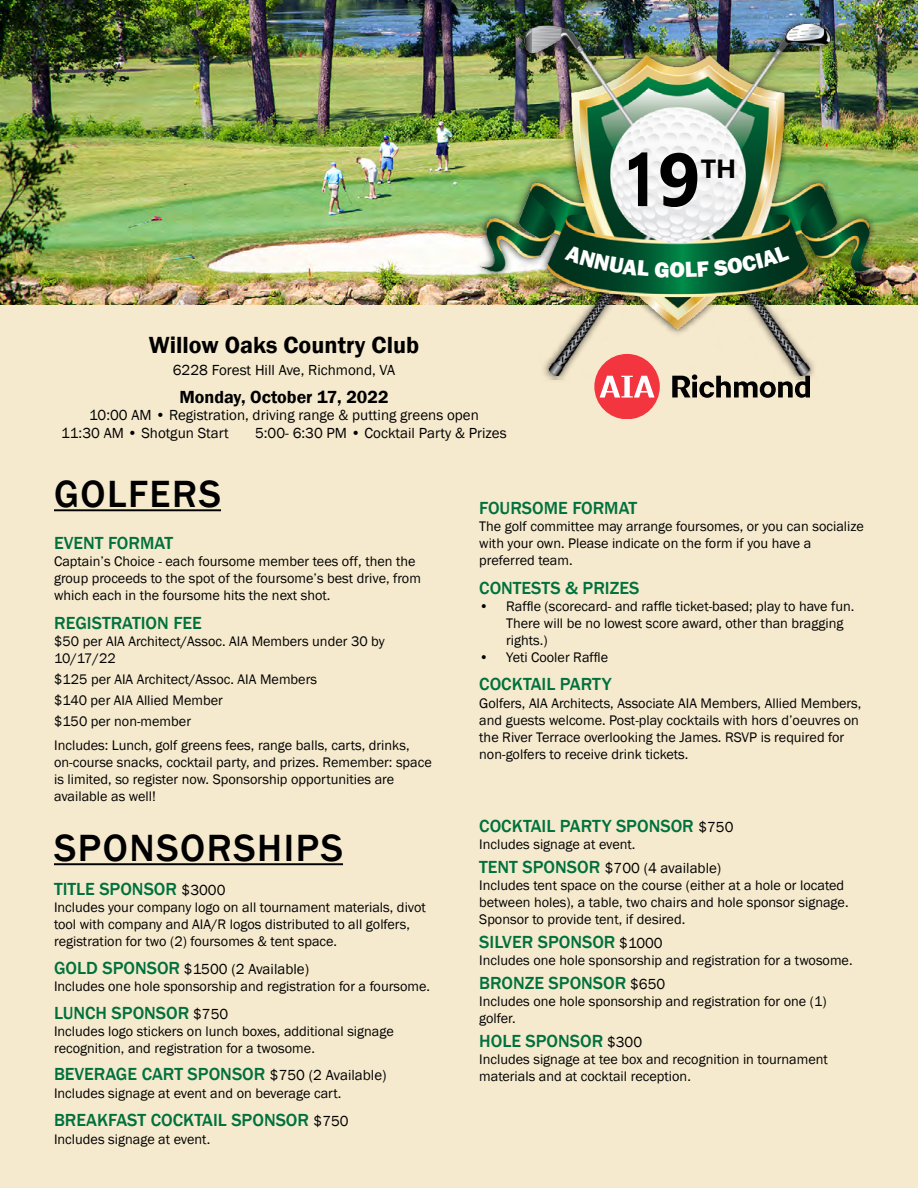
<style>
.page{position:relative;width:918px;height:1188px;background:#fff}
.page>*{position:absolute;margin:0;border:0;box-sizing:border-box;transform-origin:0 0}
.t1{font:700 75px "Ebrima";color:#000;scale:.81 1}
.t2{font:500 39px "Franklin Gothic";letter-spacing:.04em;color:#000}
.t3{font:700 26.25px "Ebrima";color:#000}
.t4{font:600 24px "Franklin Gothic";color:#000}
.t5{font:800 22.5px "Franklin Gothic";color:#fff}
.t6{font:500 18px "Franklin Gothic";color:#00713d}
.t7{font:600 18px "Franklin Gothic";color:#000}
.t8{font:15px/18px "Franklin Gothic";color:#000}
.t9{font:14.25px/17.1px "Franklin Gothic";color:#000}
.s1{font-weight:400;font-size:15px;color:#000}
.s2{font-weight:500;font-size:18px;color:#00713d}
</style>
<div class="page">
<div style="left:1px;top:305px;width:917px;height:883px;background:#f6eace"></div>
<img style="left:0;top:0;width:918px;height:305px">
<svg style="left:594px;top:384px;width:66px;height:34px"></svg>
<svg style="left:672px;top:384px;width:138px;height:14px"></svg>
<div style="left:473px;top:15px;width:407px;height:369px;background:#000;opacity:.75"></div>
<img style="left:478px;top:24px;width:400px;height:351px">
<hr style="left:54px;top:509px;width:167px;height:2px;background:#000">
<hr style="left:54px;top:863px;width:289px;height:2px;background:#000">
<svg style="left:565px;top:245px;width:84px;height:31px;background:#004024"></svg>
<svg style="left:655px;top:262px;width:14px;height:15px"></svg>
<svg style="left:686px;top:245px;width:104px;height:32px;background:#004c2b"></svg>
<h1 class="t1" style="left:623px;top:120px;width:98px">19</h1>
<h3 class="t3" style="left:701px;top:148px;width:37px">TH</h3>
<h3 class="t4" style="left:149px;top:330px;width:272px">Willow Oaks Country Club</h3>
<p class="t8" style="left:173px;top:361px;width:224px">6228 Forest Hill Ave, Richmond, VA</p>
<p class="t7" style="left:179px;top:386px;width:211px">Monday, October 17, 2022</p>
<p class="t8" style="left:61px;top:406px;width:419px;text-indent:28px">10:00 AM • Registration, driving range &amp; putting greens open<br>11:30 AM • Shotgun Start</p>
<p class="t8" style="left:255px;top:424px;width:253px">5:00- 6:30 PM • Cocktail Party &amp; Prizes</p>
<h3 class="t5" style="left:669px;top:255px;width:17px">O</h3>
<h2 class="t2" style="left:54px;top:470px;width:169px">GOLFERS</h2>
<p class="t6" style="left:54px;top:532px;width:120px">EVENT FORMAT</p>
<p class="t9" style="left:54px;top:553px;width:368px">Captain’s Choice - each foursome member tees off, then the group proceeds to the spot of the foursome’s best drive, from which each in the foursome hits the next shot.</p>
<p class="t6" style="left:54px;top:611px;width:149px">REGISTRATION FEE</p>
<p class="t9" style="left:54px;top:633px;width:332px">$50 per AIA Architect/Assoc. AIA Members under 30 by<br>10/17/22</p>
<p class="t9" style="left:54px;top:669px;width:264px;line-height:21px">$125 per AIA Architect/Assoc. AIA Members $140 per AIA Allied Member<br>$150 per non-member</p>
<p class="t9" style="left:54px;top:737px;width:379px">Includes: Lunch, golf greens fees, range balls, carts, drinks, on-course snacks, cocktail party, and prizes. Remember: space is limited, so register now. Sponsorship opportunities are available as well!</p>
<h2 class="t2" style="left:54px;top:824px;width:291px">SPONSORSHIPS</h2>
<p class="t6" style="left:54px;top:877px;width:173px">TITLE SPONSOR <span class="s1">$3000</span></p>
<p class="t9" style="left:54px;top:899px;width:373px">Includes your company logo on all tournament materials, divot tool with company and AIA/R logos distributed to all golfers, registration for two (2) foursomes &amp; tent space.</p>
<p class="t8" style="left:54px;top:960px;width:257px"><span class="s2">GOLD SPONSOR</span> $1500 (2 Available)</p>
<p class="t9" style="left:54px;top:978px;width:378px">Includes one hole sponsorship and registration for a foursome.</p>
<p class="t6" style="left:54px;top:1001px;width:176px">LUNCH SPONSOR <span class="s1">$750</span></p>
<p class="t9" style="left:54px;top:1023px;width:341px">Includes logo stickers on lunch boxes, additional signage recognition, and registration for a twosome.</p>
<p class="t6" style="left:54px;top:1063px;width:334px">BEVERAGE CART SPONSOR <span class="s1">$750 (2 Available)</span></p>
<p class="t9" style="left:54px;top:1085px;width:289px">Includes signage at event and on beverage cart.</p>
<p class="t6" style="left:54px;top:1109px;width:296px">BREAKFAST COCKTAIL SPONSOR <span class="s1">$750</span></p>
<p class="t9" style="left:54px;top:1131px;width:158px">Includes signage at event.</p>
<p class="t6" style="left:479px;top:497px;width:160px">FOURSOME FORMAT</p>
<p class="t9" style="left:479px;top:518px;width:386px">The golf committee may arrange foursomes, or you can socialize with your own. Please indicate on the form if you have a preferred team.</p>
<p class="t6" style="left:479px;top:577px;width:162px">CONTESTS &amp; PRIZES</p>
<p class="t9" style="left:506px;top:598px;width:350px;text-indent:-27px">• Raffle (scorecard- and raffle ticket-based; play to have fun.<br>There will be no lowest score award, other than bragging rights.)</p>
<p class="t9" style="left:479px;top:649px;width:130px">• Yeti Cooler Raffle</p>
<p class="t6" style="left:479px;top:673px;width:134px">COCKTAIL PARTY</p>
<p class="t9" style="left:479px;top:695px;width:384px">Golfers, AIA Architects, Associate AIA Members, Allied Members, and guests welcome. Post-play cocktails with hors d’oeuvres on the River Terrace overlooking the James. RSVP is required for non-golfers to receive drink tickets.</p>
<p class="t6" style="left:479px;top:814px;width:256px">COCKTAIL PARTY SPONSOR <span class="s1">$750</span></p>
<p class="t9" style="left:479px;top:836px;width:158px">Includes signage at event.</p>
<p class="t8" style="left:479px;top:859px;width:244px"><span class="s2">TENT SPONSOR</span> $700 (4 available)</p>
<p class="t9" style="left:479px;top:877px;width:371px">Includes tent space on the course (either at a hole or located between holes), a table, two chairs and hole sponsor signage.<br>Sponsor to provide tent, if desired.</p>
<p class="t6" style="left:479px;top:931px;width:185px">SILVER SPONSOR <span class="s1">$1000</span></p>
<p class="t9" style="left:479px;top:952px;width:375px">Includes one hole sponsorship and registration for a twosome.</p>
<p class="t6" style="left:479px;top:972px;width:188px">BRONZE SPONSOR <span class="s1">$650</span></p>
<p class="t9" style="left:479px;top:993px;width:349px">Includes one hole sponsorship and registration for one (1) golfer.</p>
<p class="t6" style="left:479px;top:1030px;width:164px">HOLE SPONSOR <span class="s1">$300</span></p>
<p class="t9" style="left:479px;top:1051px;width:350px">Includes signage at tee box and recognition in tournament materials and at cocktail reception.</p>
</div>
